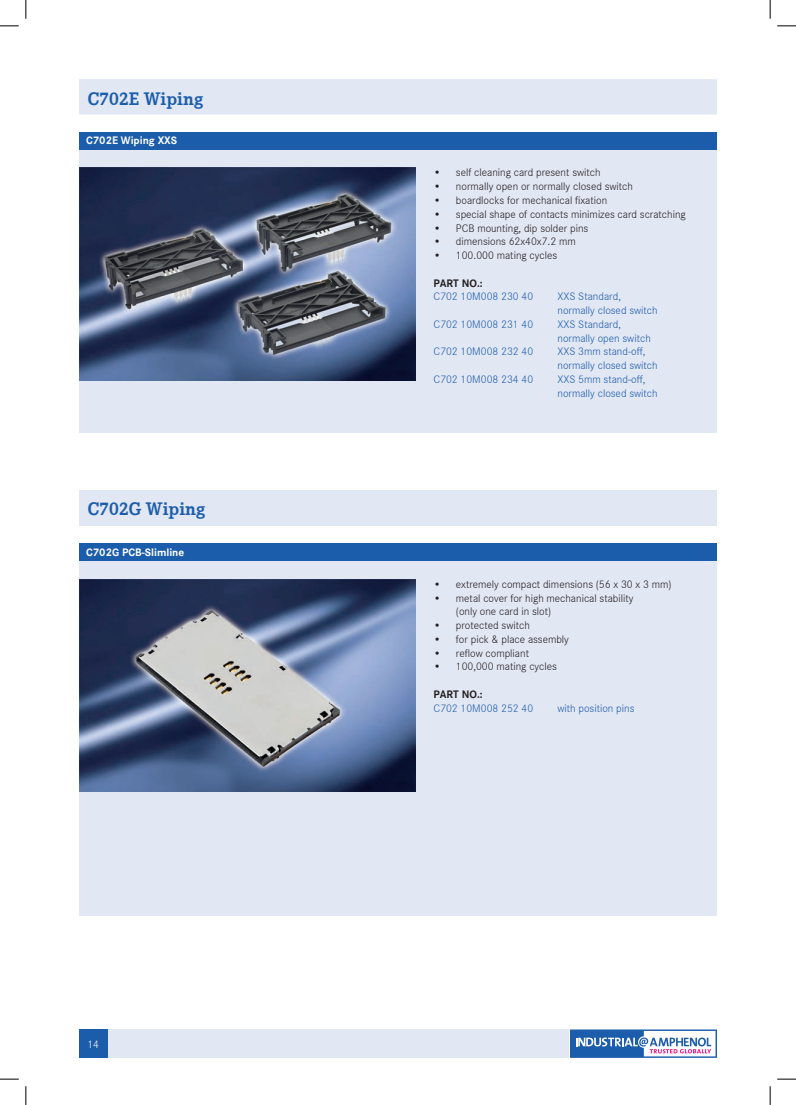
<style>
.page{position:relative;width:796px;height:1105px;background:#fff}
.page>*{position:absolute;margin:0;border:0;box-sizing:border-box;transform-origin:0 0}
.t1{font:700 18.75px "Corporate E";color:#1c5dab}
.t2{font:300 11.25px/13.8px "Corporate S";color:#231f20}
.t3{font:300 11.25px/13.8px "Corporate S";color:#1c5dab}
.t4{font:700 11.25px "Corporate S";color:#fff}
.t5{font:700 11.25px "Corporate S";color:#231f20}
.t6{font:300 11.25px "Corporate S";color:#fff}
</style>
<div class="page">
<svg style="left:570px;top:1029px;width:147px;height:28px"></svg>
<div style="left:79px;top:1029px;width:28px;height:28px;background:#1c5dab"></div>
<div style="left:109px;top:1029px;width:460px;height:28px;background:#e2e7f4"></div>
<div style="left:79px;top:79px;width:638px;height:35px;background:#e2e7f4"></div>
<div style="left:79px;top:561px;width:638px;height:354px;background:#e2e7f4"></div>
<div style="left:79px;top:543px;width:638px;height:18px;background:#1c5dab"></div>
<div style="left:79px;top:149px;width:638px;height:284px;background:#e2e7f4"></div>
<div style="left:79px;top:132px;width:638px;height:18px;background:#1c5dab"></div>
<img style="left:79px;top:168px;width:337px;height:212px">
<img style="left:79px;top:579px;width:337px;height:212px">
<div style="left:79px;top:490px;width:638px;height:35px;background:#e2e7f4"></div>
<svg style="left:0;top:25px;width:19px;height:2px"></svg>
<svg style="left:777px;top:25px;width:19px;height:2px"></svg>
<svg style="left:0;top:1078px;width:19px;height:1px"></svg>
<svg style="left:777px;top:1078px;width:19px;height:1px"></svg>
<svg style="left:25px;top:0;width:2px;height:19px"></svg>
<svg style="left:25px;top:1086px;width:2px;height:18px"></svg>
<svg style="left:769px;top:0;width:2px;height:19px"></svg>
<svg style="left:769px;top:1086px;width:2px;height:18px"></svg>
<h1 class="t1" style="left:88px;top:85px;width:117px">C702E Wiping</h1>
<p class="t4" style="left:86px;top:132px;width:93px">C702E Wiping XXS</p>
<h1 class="t1" style="left:88px;top:495px;width:119px">C702G Wiping</h1>
<p class="t4" style="left:86px;top:543px;width:100px">C702G PCB-Slimline</p>
<p class="t6" style="left:87px;top:1036px;width:13px">14</p>
<p class="t2" style="left:433px;top:165px;width:169px">• self cleaning card present switch</p>
<p class="t2" style="left:433px;top:179px;width:201px">• normally open or normally closed switch</p>
<p class="t2" style="left:433px;top:193px;width:175px">• boardlocks for mechanical fixation</p>
<p class="t2" style="left:433px;top:206px;width:254px">• special shape of contacts minimizes card scratching</p>
<p class="t2" style="left:433px;top:220px;width:156px">• PCB mounting, dip solder pins</p>
<p class="t2" style="left:433px;top:234px;width:144px">• dimensions 62x40x7.2 mm</p>
<p class="t2" style="left:433px;top:248px;width:125px">• 100.000 mating cycles</p>
<p class="t5" style="left:433px;top:274px;width:51px">PART NO.:</p>
<p class="t3" style="left:433px;top:289px;width:101px">C702 10M008 230 40</p>
<p class="t3" style="left:557px;top:289px;width:102px">XXS Standard, normally closed switch</p>
<p class="t3" style="left:433px;top:316px;width:101px">C702 10M008 231 40</p>
<p class="t3" style="left:557px;top:316px;width:95px">XXS Standard, normally open switch</p>
<p class="t3" style="left:433px;top:344px;width:101px">C702 10M008 232 40</p>
<p class="t3" style="left:557px;top:344px;width:102px">XXS 3mm stand-off, normally closed switch</p>
<p class="t3" style="left:433px;top:371px;width:101px">C702 10M008 234 40</p>
<p class="t3" style="left:557px;top:371px;width:102px">XXS 5mm stand-off, normally closed switch</p>
<p class="t2" style="left:433px;top:576px;width:240px">• extremely compact dimensions (56 x 30 x 3 mm)</p>
<p class="t2" style="left:456px;top:590px;width:179px;text-indent:-22px">• metal cover for high mechanical stability (only one card in slot)</p>
<p class="t2" style="left:433px;top:617px;width:98px">• protected switch</p>
<p class="t2" style="left:433px;top:631px;width:137px">• for pick &amp; place assembly</p>
<p class="t2" style="left:433px;top:645px;width:97px">• reflow compliant</p>
<p class="t2" style="left:433px;top:659px;width:125px">• 100,000 mating cycles</p>
<p class="t5" style="left:433px;top:685px;width:51px">PART NO.:</p>
<p class="t3" style="left:433px;top:700px;width:101px">C702 10M008 252 40</p>
<p class="t3" style="left:557px;top:700px;width:78px">with position pins</p>
</div>
